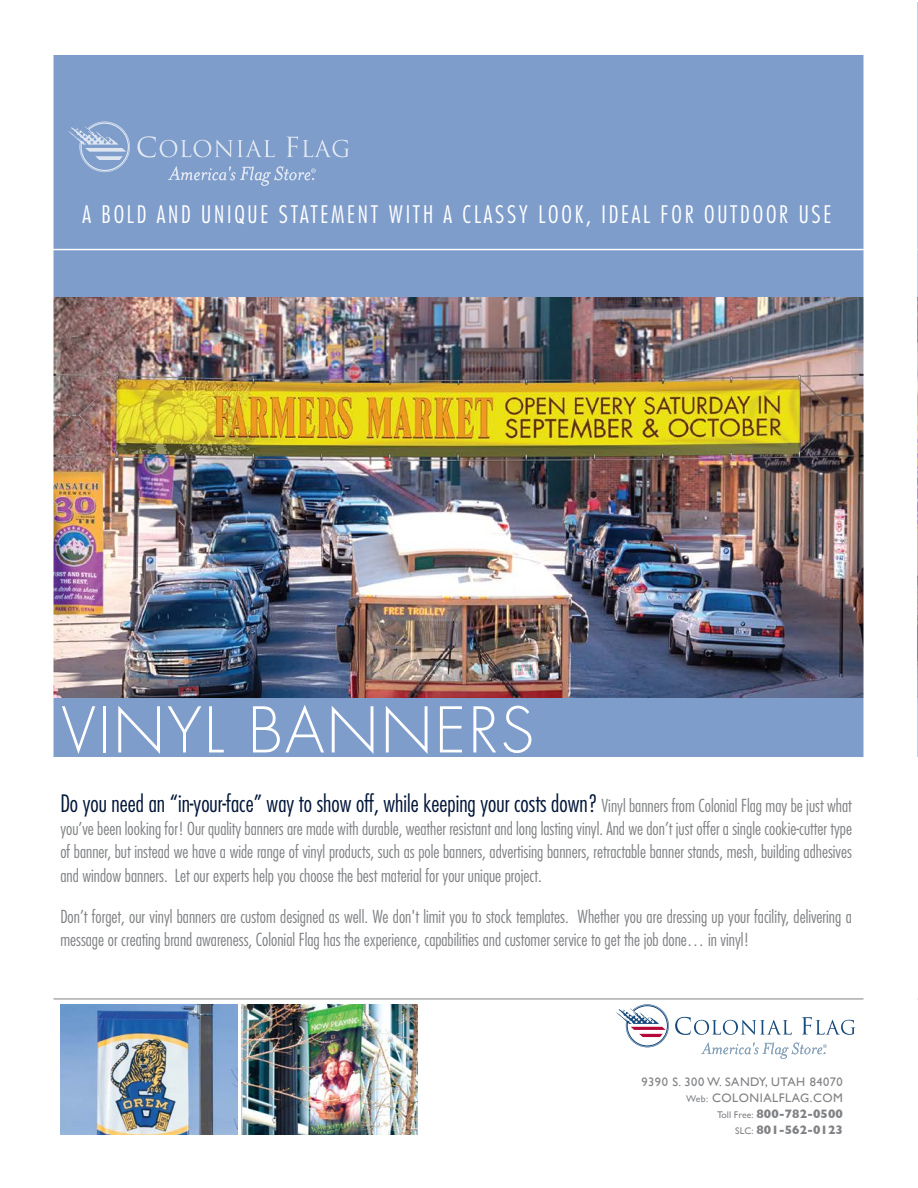
<style>
.page{position:relative;width:918px;height:1188px;background:#fff}
.page>*{position:absolute;margin:0;border:0;box-sizing:border-box;transform-origin:0 0}
.t1{font:300 61.2px "Futura";letter-spacing:.04em;color:#fff}
.t2{font:300 condensed 23.55px "Futura";letter-spacing:.115em;color:#fff}
.t3{font:300 condensed 23.4px "Futura";color:#001538}
.t4{font:300 condensed 17.55px/23.4px "Futura";color:#808285;text-align:justify}
.t5{font:12.45px/16px "Gill Sans";letter-spacing:.04em;color:#808285;text-align:right}
.s1{font-size:17.55px;color:#808285}
.s2{font-size:9.75px}
.s3{font-weight:700}
</style>
<div class="page">
<img style="left:53px;top:2px;width:865px;height:1133px">
<h2 class="t2" style="left:83px;top:199px;width:750px">A BOLD AND UNIQUE STATEMENT WITH A CLASSY LOOK, IDEAL FOR OUTDOOR USE</h2>
<h1 class="t1" style="left:62px;top:691px;width:474px">VINYL BANNERS</h1>
<h3 class="t3" style="left:60px;top:789px;width:793px">Do you need an “in-your-face” way to show off, while keeping your costs down? <span class="s1">Vinyl banners from Colonial Flag may be just what</span></h3>
<p class="t4" style="left:60px;top:817px;width:793px">you’ve been looking for! Our quality banners are made with durable, weather resistant and long lasting vinyl. And we don’t just offer a single cookie-cutter type of banner, but instead we have a wide range of vinyl products, such as pole banners, advertising banners, retractable banner stands, mesh, building adhesives and window banners. Let our experts help you choose the best material for your unique project.</p>
<p class="t4" style="left:60px;top:904px;width:793px">Don’t forget, our vinyl banners are custom designed as well. We don't limit you to stock templates. Whether you are dressing up your facility, delivering a message or creating brand awareness, Colonial Flag has the experience, capabilities and customer service to get the job done… in vinyl!</p>
<p class="t5" style="left:642px;top:1073px;width:203px">9390 S. 300 W. SANDY, UTAH 84070<br><span class="s2">Web:</span> COLONIALFLAG.COM<br><span class="s2">Toll Free:</span> <span class="s3">800-782-0500<br></span><span class="s2">SLC:</span> <span class="s3">801-562-0123</span></p>
</div>
